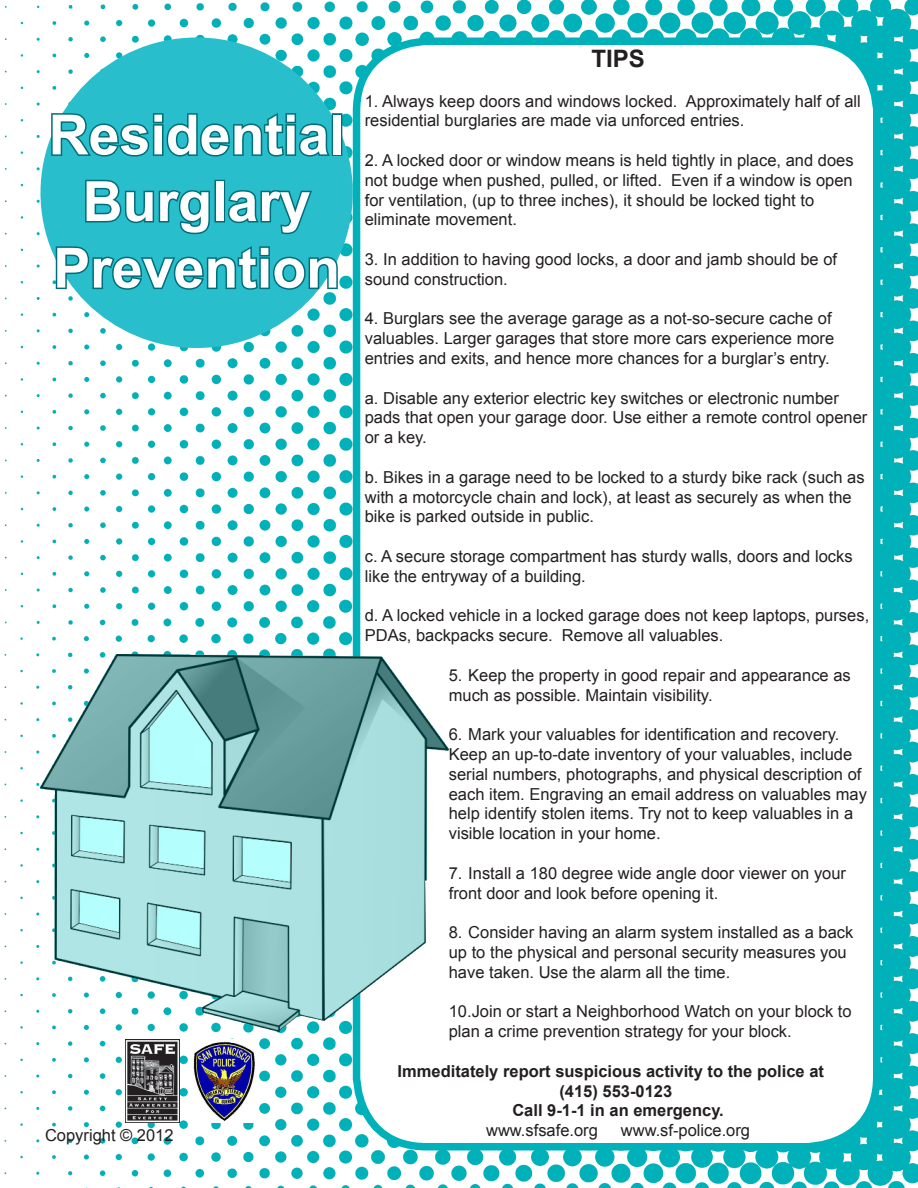
<style>
.page{position:relative;width:918px;height:1188px;background:#fff}
.page>*{position:absolute;margin:0;border:0;box-sizing:border-box;transform-origin:0 0}
.t1{font:700 55.5px "Arial";color:#fff}
.t2{font:700 24px "Arial";color:#231f20}
.t3{font:16.5px/19.8px "Arial";color:#231f20}
.t4{font:700 16.5px "Arial";color:#231f20}
</style>
<div class="page">
<img style="left:4px;top:0;width:914px;height:1188px">
<div style="left:357px;top:41px;width:520px;height:1106px;background:#fff;border-radius:70px"></div>
<div style="left:353px;top:38px;width:527px;height:1112px;border:8px solid #00b1ba;border-radius:70px"></div>
<img style="left:40px;top:655px;width:409px;height:380px">
<div style="left:41px;top:38px;width:312px;height:310px;background:#28becb;border-radius:50%"></div>
<svg style="left:50px;top:110px;width:282px;height:47px"></svg>
<div style="left:332px;top:113px;width:10px;height:43px;border:3px solid #006e7a"></div>
<svg style="left:85px;top:179px;width:125px;height:56px"></svg>
<div style="left:214px;top:180px;width:11px;height:43px;border:3px solid #006e7a"></div>
<svg style="left:228px;top:190px;width:84px;height:45px"></svg>
<svg style="left:54px;top:246px;width:285px;height:46px"></svg>
<img style="left:125px;top:1039px;width:54px;height:84px">
<img style="left:190px;top:1039px;width:69px;height:84px">
<p class="t1" style="left:49px;top:98px;width:298px">Residential</p>
<p class="t1" style="left:83px;top:165px;width:230px">Burglary</p>
<p class="t1" style="left:53px;top:231px;width:288px">Prevention</p>
<p class="t3" style="left:45px;top:1125px;width:130px">Copyright © 2012</p>
<p class="t2" style="left:591px;top:43px;width:55px">TIPS</p>
<p class="t3" style="left:365px;top:91px;width:498px">1. Always keep doors and windows locked. Approximately half of all residential burglaries are made via unforced entries.</p>
<p class="t3" style="left:365px;top:150px;width:490px">2. A locked door or window means is held tightly in place, and does not budge when pushed, pulled, or lifted. Even if a window is open for ventilation, (up to three inches), it should be locked tight to eliminate movement.</p>
<p class="t3" style="left:365px;top:249px;width:474px">3. In addition to having good locks, a door and jamb should be of sound construction.</p>
<p class="t3" style="left:365px;top:309px;width:471px">4. Burglars see the average garage as a not-so-secure cache of valuables. Larger garages that store more cars experience more entries and exits, and hence more chances for a burglar’s entry.</p>
<p class="t3" style="left:365px;top:388px;width:504px">a. Disable any exterior electric key switches or electronic number pads that open your garage door. Use either a remote control opener or a key.</p>
<p class="t3" style="left:365px;top:467px;width:501px">b. Bikes in a garage need to be locked to a sturdy bike rack (such as with a motorcycle chain and lock), at least as securely as when the bike is parked outside in public.</p>
<p class="t3" style="left:365px;top:546px;width:489px">c. A secure storage compartment has sturdy walls, doors and locks like the entryway of a building.</p>
<p class="t3" style="left:365px;top:606px;width:506px">d. A locked vehicle in a locked garage does not keep laptops, purses,<br>PDAs, backpacks secure. Remove all valuables.</p>
<p class="t3" style="left:449px;top:665px;width:403px">5. Keep the property in good repair and appearance as much as possible. Maintain visibility.</p>
<p class="t3" style="left:449px;top:725px;width:420px">6. Mark your valuables for identification and recovery.<br>Keep an up-to-date inventory of your valuables, include serial numbers, photographs, and physical description of each item. Engraving an email address on valuables may help identify stolen items. Try not to keep valuables in a visible location in your home.</p>
<p class="t3" style="left:449px;top:863px;width:399px">7. Install a 180 degree wide angle door viewer on your front door and look before opening it.</p>
<p class="t3" style="left:449px;top:923px;width:406px">8. Consider having an alarm system installed as a back up to the physical and personal security measures you have taken. Use the alarm all the time.</p>
<p class="t3" style="left:449px;top:1002px;width:404px">10.Join or start a Neighborhood Watch on your block to plan a crime prevention strategy for your block.</p>
<p class="t4" style="left:398px;top:1060px;width:428px">Immeditately report suspicious activity to the police at</p>
<p class="t4" style="left:559px;top:1080px;width:114px">(415) 553-0123</p>
<p class="t4" style="left:512px;top:1100px;width:213px">Call 9-1-1 in an emergency.</p>
<p class="t3" style="left:486px;top:1121px;width:113px">www.sfsafe.org</p>
<p class="t3" style="left:621px;top:1121px;width:131px">www.sf-police.org</p>
</div>
